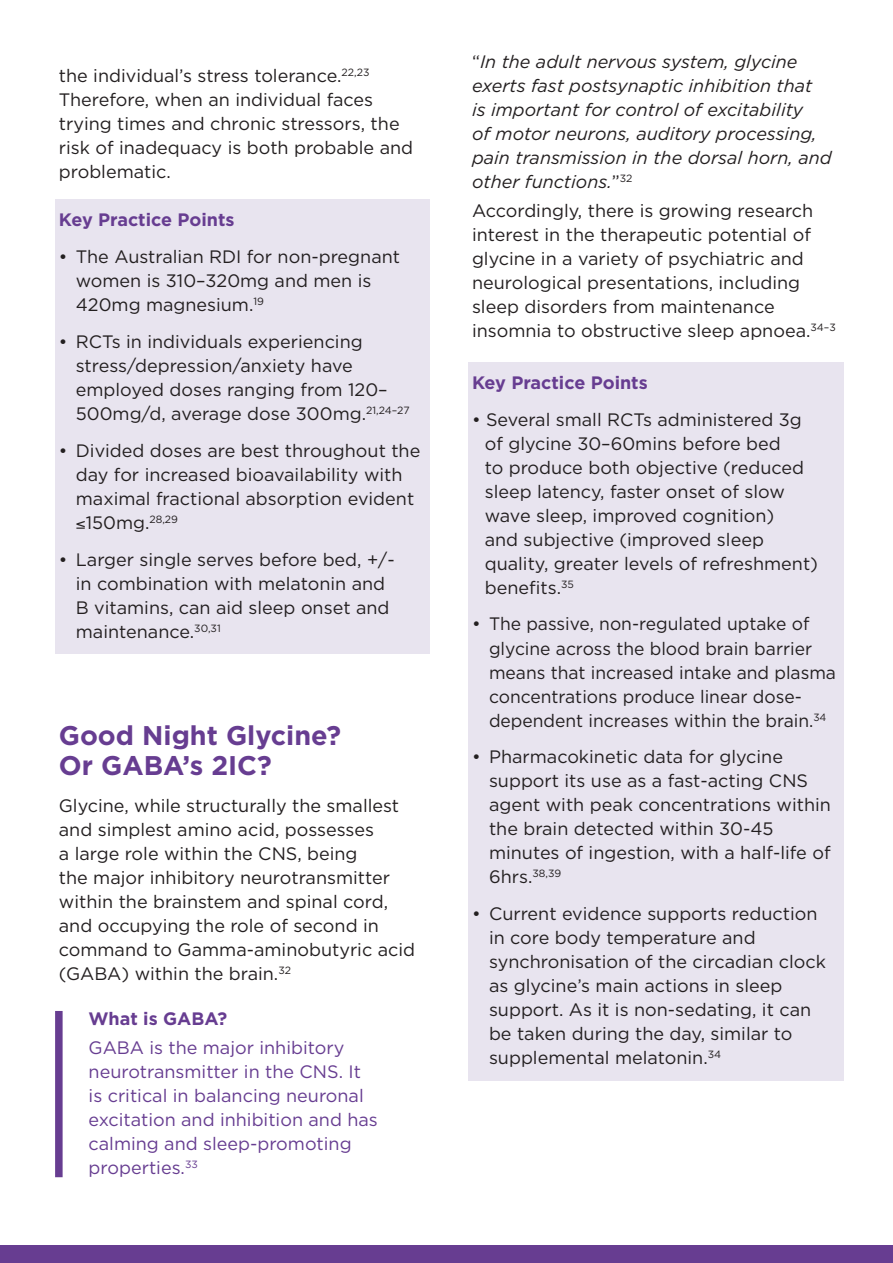
<style>
.page{position:relative;width:893px;height:1263px;background:#fff}
.page>*{position:absolute;margin:0;border:0;box-sizing:border-box;transform-origin:0 0}
.t1{font:700 27px/30px "Gotham";color:#673d91}
.t2{font:18px/24px "Gotham";color:#231f20}
.t3{font:italic 18px/24px "Gotham";color:#231f20}
.break_out_box{font:18px/24px "Gotham";color:#673d91}
.break_out_box-2{font:700 18px "Gotham";color:#673d91}
.s1{font-style:normal}
</style>
<div class="page">
<div style="left:55px;top:199px;width:374px;height:44px;background:#e8e4ef"></div>
<div style="left:55px;top:236px;width:374px;height:92px;background:#e8e4ef"></div>
<div style="left:55px;top:321px;width:374px;height:115px;background:#e8e4ef"></div>
<div style="left:55px;top:430px;width:374px;height:117px;background:#e8e4ef"></div>
<div style="left:55px;top:538px;width:374px;height:116px;background:#e8e4ef"></div>
<div style="left:55px;top:1011px;width:8px;height:166px;background:#673d91"></div>
<div style="left:0;top:1246px;width:893px;height:17px;background:#673d91"></div>
<div style="left:468px;top:362px;width:375px;height:43px;background:#e8e4ef"></div>
<div style="left:468px;top:399px;width:375px;height:211px;background:#e8e4ef"></div>
<div style="left:468px;top:603px;width:375px;height:140px;background:#e8e4ef"></div>
<div style="left:468px;top:736px;width:375px;height:164px;background:#e8e4ef"></div>
<div style="left:468px;top:893px;width:375px;height:187px;background:#e8e4ef"></div>
<p class="t2" style="left:59px;top:64px;width:356px">the individual’s stress tolerance.<sup>22,23<br></sup>Therefore, when an individual faces trying times and chronic stressors, the risk of inadequacy is both probable and problematic.</p>
<p class="break_out_box-2" style="left:59px;top:208px;width:177px">Key Practice Points</p>
<p class="t2" style="left:76px;top:244px;width:326px;text-indent:-17px">• The Australian RDI for non-pregnant women is 310–320mg and men is<br>420mg magnesium.<sup>19</sup></p>
<p class="t2" style="left:76px;top:329px;width:335px;text-indent:-17px">• RCTs in individuals experiencing stress/depression/anxiety have employed doses ranging from 120– 500mg/d, average dose 300mg.<sup>21,24–27</sup></p>
<p class="t2" style="left:76px;top:438px;width:346px;text-indent:-17px">• Divided doses are best throughout the day for increased bioavailability with maximal fractional absorption evident ≤150mg.<sup>28,29</sup></p>
<p class="t2" style="left:76px;top:547px;width:320px;text-indent:-17px">• Larger single serves before bed, +/- in combination with melatonin and<br>B vitamins, can aid sleep onset and maintenance.<sup>30,31</sup></p>
<p class="t1" style="left:59px;top:720px;width:284px">Good Night Glycine?<br>Or GABA’s 2IC?</p>
<p class="t2" style="left:59px;top:793px;width:358px">Glycine, while structurally the smallest and simplest amino acid, possesses<br>a large role within the CNS, being<br>the major inhibitory neurotransmitter within the brainstem and spinal cord, and occupying the role of second in command to Gamma-aminobutyric acid (GABA) within the brain.<sup>32</sup></p>
<p class="break_out_box-2" style="left:89px;top:1007px;width:140px">What is GABA?</p>
<p class="break_out_box" style="left:89px;top:1035px;width:291px">GABA is the major inhibitory neurotransmitter in the CNS. It is critical in balancing neuronal excitation and inhibition and has calming and sleep-promoting properties.<sup>33</sup></p>
<p class="t3" style="left:472px;top:50px;width:361px"><span class="s1">“</span>In the adult nervous system, glycine exerts fast postsynaptic inhibition that<br>is important for control of excitability<br>of motor neurons, auditory processing, pain transmission in the dorsal horn, and other functions.<span class="s1">”</span><sup>32</sup></p>
<p class="t2" style="left:472px;top:198px;width:365px">Accordingly, there is growing research interest in the therapeutic potential of glycine in a variety of psychiatric and neurological presentations, including sleep disorders from maintenance insomnia to obstructive sleep apnoea.<sup>34–3</sup></p>
<p class="break_out_box-2" style="left:472px;top:371px;width:177px">Key Practice Points</p>
<p class="t2" style="left:485px;top:407px;width:335px;text-indent:-13px">• Several small RCTs administered 3g of glycine 30–60mins before bed<br>to produce both objective (reduced sleep latency, faster onset of slow wave sleep, improved cognition)<br>and subjective (improved sleep quality, greater levels of refreshment) benefits.<sup>35</sup></p>
<p class="t2" style="left:489px;top:612px;width:349px;text-indent:-17px">• The passive, non-regulated uptake of glycine across the blood brain barrier means that increased intake and plasma concentrations produce linear dose&shy;dependent increases within the brain.<sup>34</sup></p>
<p class="t2" style="left:489px;top:744px;width:343px;text-indent:-17px">• Pharmacokinetic data for glycine support its use as a fast-acting CNS agent with peak concentrations within the brain detected within 30-45 minutes of ingestion, with a half-life of<br>6hrs.<sup>38,39</sup></p>
<p class="t2" style="left:489px;top:901px;width:338px;text-indent:-17px">• Current evidence supports reduction in core body temperature and synchronisation of the circadian clock as glycine’s main actions in sleep support. As it is non-sedating, it can be taken during the day, similar to supplemental melatonin.<sup>34</sup></p>
</div>
